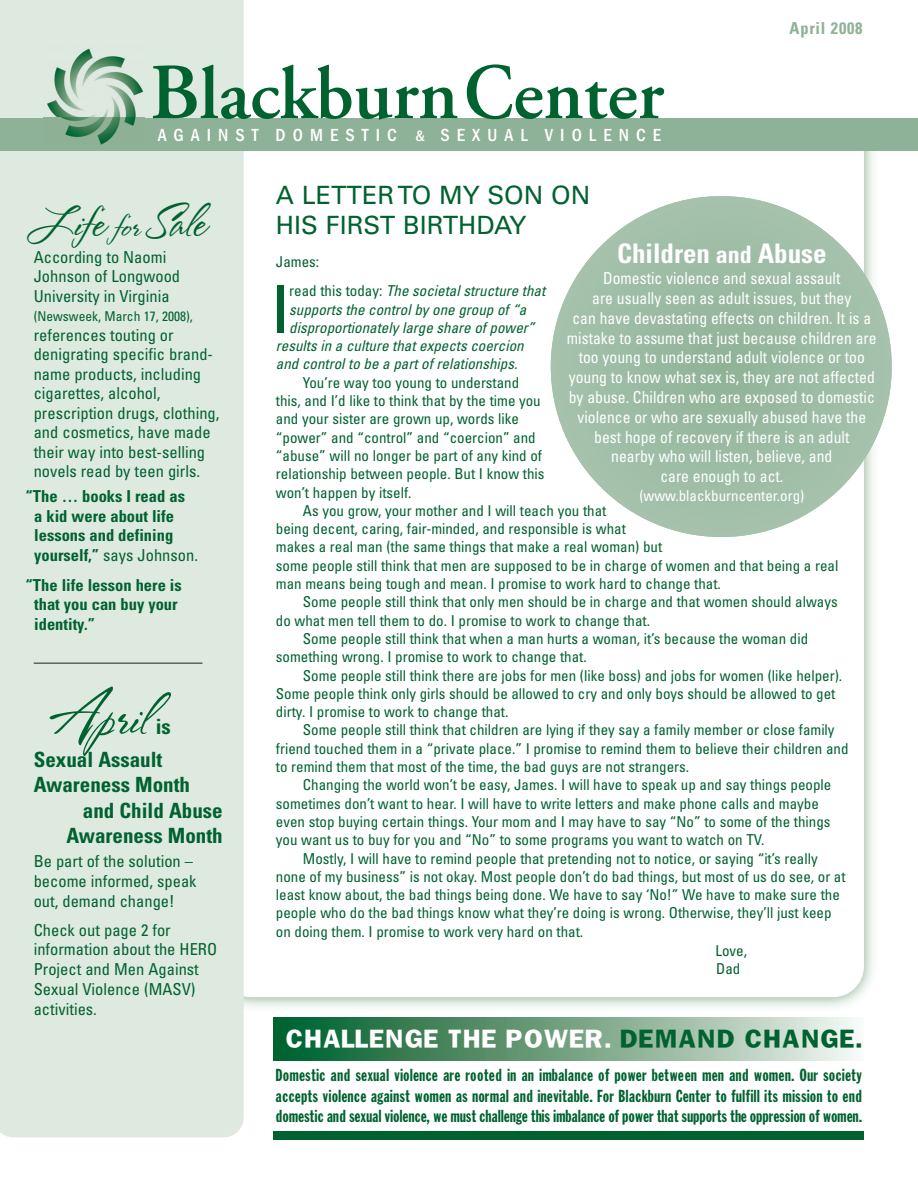
<style>
.page{position:relative;width:918px;height:1188px;background:#fff}
.page>*{position:absolute;margin:0;border:0;box-sizing:border-box;transform-origin:0 0}
.t1{font:600 74.55px "Adobe Garamond";color:#00622f}
.t2{font:condensed 65.7px "Univers";color:#00622f}
.t3{font:54px "Stephanie Marie JF";color:#00622f}
.t4{font:43.2px "Stephanie Marie JF";color:#00622f}
.t5{font:27px "Franklin Gothic Black S Si";letter-spacing:.055em;color:#fff}
.t6{font:700 condensed 27px "Univers";color:#fff}
.t7{font:25.2px/30.3px "Univers";color:#00622f}
.t8{font:700 condensed 21px/33px "Univers";color:#00622f}
.t9{font:500 condensed 18.15px "Franklin Gothic";letter-spacing:.39em;color:#fff}
.t10{font:16.95px/20.4px "Franklin Gothic Extra Cond S Si";letter-spacing:-.015em;color:#00622f;text-align:justify}
.t11{font:condensed 16.5px/19.8px "Univers";color:#fff;text-align:center;scale:.95 1}
.t12{font:condensed 16.5px/19.5px "Univers";color:#00622f}
.t13{font:700 condensed 16.5px/19.5px "Univers";color:#00622f}
.t14{font:700 condensed 16.5px "Univers";letter-spacing:.045em;color:#8eb297}
.t15{font:condensed 15px/18.3px "Univers";color:#00622f}
.t16{font:italic condensed 15px "Univers";color:#00622f}
.t17{font:condensed 15px "Univers";color:#fff}
.t18{font:condensed 13.5px "Univers";color:#00622f}
.s1{font-size:79.2px}
.s2{font-size:15.6px}
.s3{font-size:31.5px}
.s4{font-weight:400}
.s5{font-size:60px}
.s6{font-style:normal}
.s7{font-size:24px}
.s8{color:#00622f}
</style>
<div class="page">
<img style="left:244px;top:150px;width:641px;height:868px">
<div style="left:220px;top:89px;width:644px;height:908px;background:#fff;border-radius:31px"></div>
<div style="left:0;top:0;width:244px;height:1137px;background:#dee9e0"></div>
<div style="left:0;top:118px;width:918px;height:32px;background:#8eb297"></div>
<div style="left:43px;top:46px;width:105px;height:74px;background:#dee9e0"></div>
<img style="left:43px;top:48px;width:101px;height:70px">
<div style="left:43px;top:118px;width:105px;height:32px;background:#8eb297"></div>
<img style="left:62px;top:118px;width:74px;height:27px">
<div style="left:274px;top:1017px;width:590px;height:43px;background:linear-gradient(to right,#005a24,#f1f1eb)"></div>
<div style="left:274px;top:1131px;width:590px;height:9px;background:#00622f"></div>
<hr style="left:34px;top:663px;width:168px;height:1px;background:#231f20">
<div style="left:551px;top:196px;width:341px;height:341px;background:#a0bea6;border-radius:50%"></div>
<h1 class="t1" style="left:150px;top:64px;width:515px"><span class="s1">B</span>lackburn<span class="s1">C</span>enter</h1>
<p class="t9" style="left:158px;top:129px;width:505px">AGAINST DOMESTIC <span class="s2">&amp;</span> SEXUAL VIOLENCE</p>
<p class="t14" style="left:790px;top:22px;width:74px">April 2008</p>
<h3 class="t4" style="left:26px;top:195px;width:180px">Life <span class="s3">for</span> Sale</h3>
<p class="t12" style="left:34px;top:249px;width:148px">According to Naomi<br>Johnson of Longwood<br>University in Virginia</p>
<p class="t18" style="left:34px;top:312px;width:161px">(Newsweek, March 17, 2008),</p>
<p class="t12" style="left:34px;top:327px;width:187px">references touting or denigrating specific brand&shy;name products, including cigarettes, alcohol, prescription drugs, clothing, and cosmetics, have made their way into best-selling novels read by teen girls.</p>
<p class="t13" style="left:34px;top:488px;width:165px;text-indent:-9px">“The … books I read as<br>a kid were about life lessons and defining yourself,” <span class="s4">says Johnson.</span></p>
<p class="t13" style="left:34px;top:577px;width:149px;text-indent:-9px">“The life lesson here is that you can buy your identity.”</p>
<h3 class="t3" style="left:49px;top:684px;width:102px"><span class="s5">A</span>pril</h3>
<h3 class="t8" style="left:34px;top:712px;width:139px;text-indent:122px">is<br>Sexual Assault</h3>
<h3 class="t8" style="left:34px;top:770px;width:158px">Awareness Month</h3>
<h3 class="t8" style="left:83px;top:796px;width:141px">and Child Abuse</h3>
<h3 class="t8" style="left:66px;top:821px;width:158px">Awareness Month</h3>
<p class="t12" style="left:34px;top:853px;width:164px">Be part of the solution – become informed, speak out, demand change!</p>
<p class="t12" style="left:34px;top:921px;width:185px">Check out page 2 for information about the HERO<br>Project and Men Against<br>Sexual Violence (MASV) activities.</p>
<h3 class="t7" style="left:276px;top:182px;width:316px">A LETTER TO MY SON ON<br>HIS FIRST BIRTHDAY</h3>
<p class="t15" style="left:276px;top:254px;width:45px">James:</p>
<h2 class="t2" style="left:271px;top:285px;width:20px">I</h2>
<p class="t16" style="left:289px;top:285px;width:258px"><span class="s6">read this today:</span> The societal structure that</p>
<h3 class="t6" style="left:617px;top:244px;width:211px">Children <span class="s7">and</span> Abuse</h3>
<p class="t11" style="left:567px;top:270px;width:327px">Domestic violence and sexual assault<br>are usually seen as adult issues, but they<br>can have devastating effects on children. It is a mistake to assume that just because children are too young to understand adult violence or too young to know what sex is, they are not affected by abuse. Children who are exposed to domestic violence or who are sexually abused have the best hope of recovery if there is an adult<br>nearby who will listen, believe, and<br>care enough to act.</p>
<p class="t17" style="left:639px;top:490px;width:167px">(www.blackburncenter.org)</p>
<p class="t16" style="left:289px;top:304px;width:239px">supports the control by one group of “a</p>
<p class="t16" style="left:289px;top:322px;width:247px">disproportionately large share of power”</p>
<p class="t16" style="left:276px;top:340px;width:249px">results in a culture that expects coercion</p>
<p class="t16" style="left:276px;top:359px;width:243px">and control to be a part of relationships.</p>
<p class="t15" style="left:276px;top:375px;width:270px;text-indent:27px">You’re way too young to understand this, and I’d like to think that by the time you and your sister are grown up, words like “power” and “control” and “coercion” and “abuse” will no longer be part of any kind of relationship between people. But I know this won’t happen by itself.</p>
<p class="t15" style="left:276px;top:503px;width:564px;text-indent:27px">As you grow, your mother and I will teach you that<br>being decent, caring, fair-minded, and responsible is what<br>makes a real man (the same things that make a real woman) but<br>some people still think that men are supposed to be in charge of women and that being a real man means being tough and mean. I promise to work hard to change that.</p>
<p class="t15" style="left:303px;top:594px;width:536px">Some people still think that only men should be in charge and that women should always</p>
<p class="t15" style="left:276px;top:612px;width:376px">do what men tell them to do. I promise to work to change that.</p>
<p class="t15" style="left:303px;top:631px;width:507px">Some people still think that when a man hurts a woman, it’s because the woman did</p>
<p class="t15" style="left:276px;top:649px;width:312px">something wrong. I promise to work to change that.</p>
<p class="t15" style="left:303px;top:667px;width:541px">Some people still think there are jobs for men (like boss) and jobs for women (like helper).</p>
<p class="t15" style="left:276px;top:686px;width:561px">Some people think only girls should be allowed to cry and only boys should be allowed to get</p>
<p class="t15" style="left:276px;top:704px;width:234px">dirty. I promise to work to change that.</p>
<p class="t15" style="left:303px;top:722px;width:533px">Some people still think that children are lying if they say a family member or close family</p>
<p class="t15" style="left:276px;top:741px;width:574px">friend touched them in a “private place.” I promise to remind them to believe their children and</p>
<p class="t15" style="left:276px;top:759px;width:415px">to remind them that most of the time, the bad guys are not strangers.</p>
<p class="t15" style="left:303px;top:777px;width:530px">Changing the world won’t be easy, James. I will have to speak up and say things people</p>
<p class="t15" style="left:276px;top:795px;width:544px">sometimes don’t want to hear. I will have to write letters and make phone calls and maybe</p>
<p class="t15" style="left:276px;top:814px;width:556px">even stop buying certain things. Your mom and I may have to say “No” to some of the things</p>
<p class="t15" style="left:276px;top:832px;width:490px">you want us to buy for you and “No” to some programs you want to watch on TV.</p>
<p class="t15" style="left:303px;top:850px;width:516px">Mostly, I will have to remind people that pretending not to notice, or saying “it’s really</p>
<p class="t15" style="left:276px;top:869px;width:571px">none of my business” is not okay. Most people don’t do bad things, but most of us do see, or at</p>
<p class="t15" style="left:276px;top:887px;width:566px">least know about, the bad things being done. We have to say ‘No!” We have to make sure the</p>
<p class="t15" style="left:276px;top:905px;width:557px">people who do the bad things know what they’re doing is wrong. Otherwise, they’ll just keep</p>
<p class="t15" style="left:276px;top:924px;width:309px">on doing them. I promise to work very hard on that.</p>
<p class="t15" style="left:715px;top:943px;width:33px">Love,</p>
<p class="t15" style="left:716px;top:961px;width:26px">Dad</p>
<h3 class="t5" style="left:286px;top:1029px;width:578px">CHALLENGE THE POWER. <span class="s8">DEMAND CHANGE.</span></h3>
<p class="t10" style="left:276px;top:1066px;width:588px">Domestic and sexual violence are rooted in an imbalance of power between men and women. Our society accepts violence against women as normal and inevitable. For Blackburn Center to fulfill its mission to end domestic and sexual violence, we must challenge this imbalance of power that supports the oppression of women.</p>
</div>
